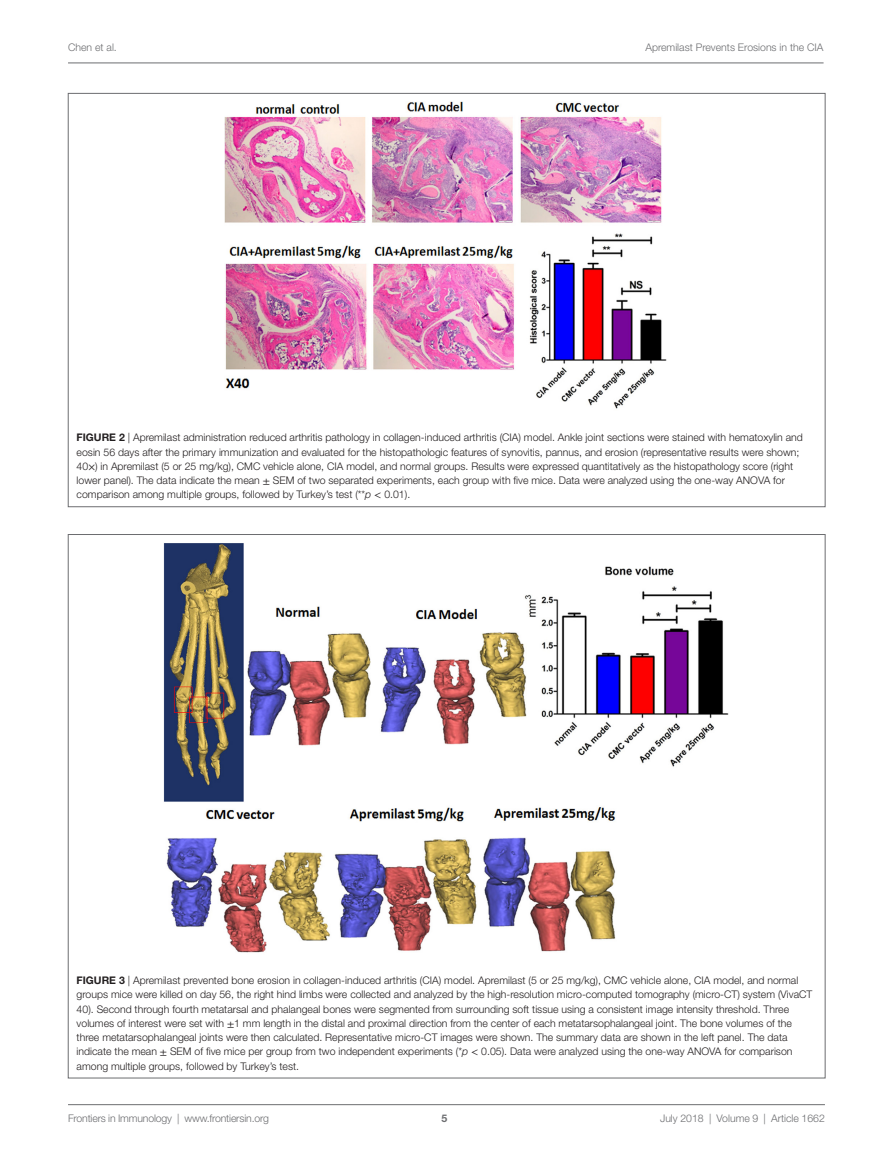
<style>
.page{position:relative;width:893px;height:1170px;background:#fff}
.page>*{position:absolute;margin:0;border:0;box-sizing:border-box;transform-origin:0 0}
.t1{font:300 10.5px/14.2px "Helvetica Neue LT Std";color:#231f20}
.t2{font:300 10.5px "Helvetica Neue LT Std";color:#6c6d70}
.t3{font:700 10.5px "Helvetica Neue LT Std";color:#6c6d70}
.s1{font-weight:700}
.s2{font-family:"STIX General";font-weight:400}
.s3{font-style:italic}
</style>
<div class="page">
<img style="left:225px;top:102px;width:442px;height:307px">
<img style="left:164px;top:543px;width:565px;height:410px">
<hr style="left:68px;top:1104px;width:757px;height:1px;background:#6c6d70">
<hr style="left:68px;top:63px;width:755px;height:1px;background:#6c6d70">
<p class="t2" style="left:68px;top:41px;width:50px">Chen et al.</p>
<p class="t2" style="left:645px;top:41px;width:180px">Apremilast Prevents Erosions in the CIA</p>
<p class="t1" style="left:77px;top:430px;width:728px"><span class="s1">FIGURE 2</span> | Apremilast administration reduced arthritis pathology in collagen-induced arthritis (CIA) model. Ankle joint sections were stained with hematoxylin and eosin 56 days after the primary immunization and evaluated for the histopathologic features of synovitis, pannus, and erosion (representative results were shown; 40<span class="s2">×</span>) in Apremilast (5 or 25 mg/kg), CMC vehicle alone, CIA model, and normal groups. Results were expressed quantitatively as the histopathology score (right lower panel). The data indicate the mean <span class="s2">±</span> SEM of two separated experiments, each group with five mice. Data were analyzed using the one-way ANOVA for comparison among multiple groups, followed by Turkey’s test (**<span class="s3">p</span> <span class="s2">&lt;</span> 0.01).</p>
<p class="t1" style="left:77px;top:972px;width:737px"><span class="s1">FIGURE 3</span> | Apremilast prevented bone erosion in collagen-induced arthritis (CIA) model. Apremilast (5 or 25 mg/kg), CMC vehicle alone, CIA model, and normal groups mice were killed on day 56, the right hind limbs were collected and analyzed by the high-resolution micro-computed tomography (micro-CT) system (VivaCT 40). Second through fourth metatarsal and phalangeal bones were segmented from surrounding soft tissue using a consistent image intensity threshold. Three volumes of interest were set with <span class="s2">±</span>1 mm length in the distal and proximal direction from the center of each metatarsophalangeal joint. The bone volumes of the three metatarsophalangeal joints were then calculated. Representative micro-CT images were shown. The summary data are shown in the left panel. The data indicate the mean <span class="s2">±</span> SEM of five mice per group from two independent experiments (*<span class="s3">p</span> <span class="s2">&lt;</span> 0.05). Data were analyzed using the one-way ANOVA for comparison among multiple groups, followed by Turkey’s test.</p>
<p class="t2" style="left:68px;top:1111px;width:203px">Frontiers in Immunology | www.frontiersin.org</p>
<p class="t2" style="left:660px;top:1111px;width:166px">July 2018 | Volume 9 | Article 1662</p>
<p class="t3" style="left:441px;top:1111px;width:7px">5</p>
</div>
